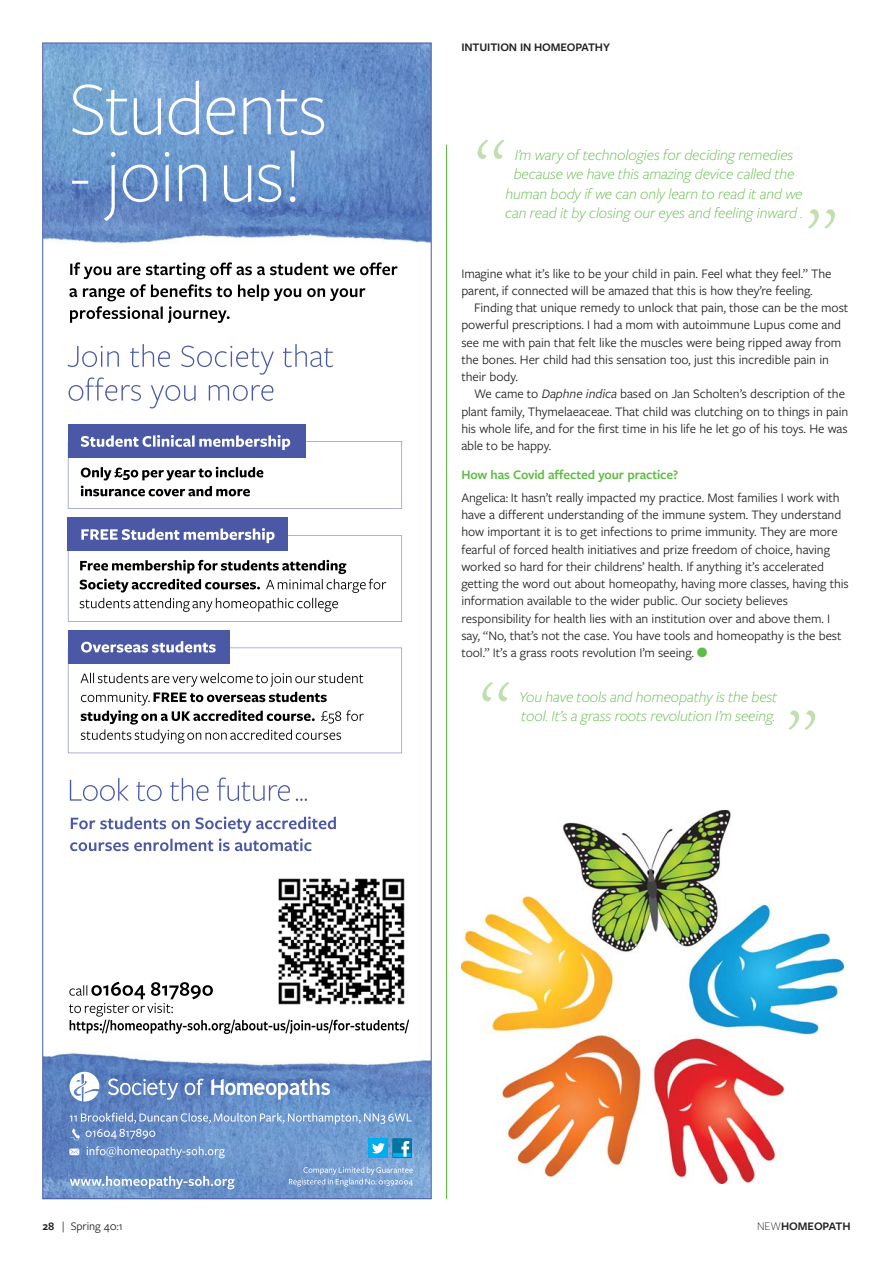
<style>
.page{position:relative;width:893px;height:1263px;background:#fff}
.page>*{position:absolute;margin:0;border:0;box-sizing:border-box;transform-origin:0 0}
.t1{font:300 90px "Freight Sans";color:#bfdfae}
.t2{font:italic 300 15.75px/19.5px "Freight Sans";letter-spacing:-.005em;color:#5fbb46}
.t3{font:13.5px/17.2px "Freight Sans";letter-spacing:-.005em;color:#231f20}
.t4{font:600 13.5px "Freight Sans Pro";letter-spacing:-.01em;color:#5fbb46}
.t5{font:600 12px "Freight Sans Pro";letter-spacing:-.01em;color:#231f20}
.t6{font:12px "Freight Sans";letter-spacing:-.005em;color:#231f20}
.s1{font-style:italic}
.s2{color:#5fbb46}
.s3{font-family:"Freight Sans Pro";font-weight:600}
.s4{font-family:"Freight Sans";font-weight:300}
</style>
<div class="page">
<svg style="left:382px;top:578px;width:50px;height:275px"></svg>
<img style="left:44px;top:1053px;width:385px;height:144px">
<img style="left:44px;top:45px;width:385px;height:199px">
<svg style="left:68px;top:1071px;width:33px;height:31px"></svg>
<svg style="left:108px;top:1079px;width:70px;height:21px"></svg>
<svg style="left:185px;top:1079px;width:19px;height:16px"></svg>
<svg style="left:211px;top:1079px;width:119px;height:21px"></svg>
<svg style="left:289px;top:1167px;width:124px;height:20px;background:#8bacd8"></svg>
<svg style="left:70px;top:1176px;width:164px;height:13px;background:#91add7"></svg>
<div style="left:68px;top:425px;width:237px;height:33px;background:#4b58a6"></div>
<svg style="left:69px;top:262px;width:328px;height:61px"></svg>
<svg style="left:72px;top:80px;width:252px;height:55px;background:#8cafd9"></svg>
<svg style="left:72px;top:151px;width:223px;height:70px;background:#7398cc"></svg>
<svg style="left:68px;top:344px;width:265px;height:64px"></svg>
<svg style="left:70px;top:778px;width:237px;height:23px"></svg>
<svg style="left:68px;top:435px;width:334px;height:74px"></svg>
<div style="left:68px;top:518px;width:220px;height:33px;background:#4b58a6"></div>
<svg style="left:70px;top:817px;width:266px;height:34px"></svg>
<svg style="left:68px;top:528px;width:334px;height:94px"></svg>
<div style="left:68px;top:630px;width:162px;height:33px;background:#4b58a6"></div>
<div style="left:392px;top:1138px;width:20px;height:20px;background:#0076a3"></div>
<svg style="left:69px;top:982px;width:340px;height:52px"></svg>
<svg style="left:68px;top:641px;width:334px;height:112px"></svg>
<svg style="left:69px;top:1113px;width:342px;height:45px;background:#749dd0"></svg>
<img style="left:278px;top:878px;width:126px;height:127px">
<hr style="left:446px;top:145px;width:1px;height:1054px;background:#5fbb46">
<img style="left:461px;top:811px;width:382px;height:373px">
<p class="t5" style="left:461px;top:43px;width:150px">INTUITION IN HOMEOPATHY</p>
<h1 class="t1" style="left:475px;top:142px;width:31px">“</h1>
<p class="t2" style="left:505px;top:146px;width:299px;text-align:center">I’m wary of technologies for deciding remedies because we have this amazing device called the human body if we can only learn to read it and we can read it by closing our eyes and feeling inward .</p>
<h1 class="t1" style="left:807px;top:211px;width:31px">”</h1>
<p class="t3" style="left:461px;top:266px;width:372px">Imagine what it’s like to be your child in pain. Feel what they feel.” The parent, if connected will be amazed that this is how they’re feeling.</p>
<p class="t3" style="left:461px;top:301px;width:388px;text-indent:13px">Finding that unique remedy to unlock that pain, those can be the most powerful prescriptions. I had a mom with autoimmune Lupus come and see me with pain that felt like the muscles were being ripped away from the bones. Her child had this sensation too, just this incredible pain in their body.</p>
<p class="t3" style="left:461px;top:387px;width:388px;text-indent:13px">We came to <span class="s1">Daphne indica</span> based on Jan Scholten’s description of the plant family, Thymelaeaceae. That child was clutching on to things in pain his whole life, and for the first time in his life he let go of his toys. He was able to be happy.</p>
<p class="t4" style="left:461px;top:469px;width:218px">How has Covid affected your practice?</p>
<p class="t3" style="left:461px;top:490px;width:389px">Angelica: It hasn’t really impacted my practice. Most families I work with have a different understanding of the immune system. They understand how important it is to get infections to prime immunity. They are more fearful of forced health initiatives and prize freedom of choice, having worked so hard for their childrens’ health. If anything it’s accelerated getting the word out about homeopathy, having more classes, having this information available to the wider public. Our society believes responsibility for health lies with an institution over and above them. I say, “No, that’s not the case. You have tools and homeopathy is the best tool.” It’s a grass roots revolution I’m seeing. <span class="s2">●</span></p>
<p class="t2" style="left:519px;top:689px;width:260px">You have tools and homeopathy is the best tool. It’s a grass roots revolution I’m seeing.</p>
<h1 class="t1" style="left:480px;top:684px;width:31px">“</h1>
<h1 class="t1" style="left:787px;top:713px;width:31px">”</h1>
<p class="t6" style="left:42px;top:1222px;width:82px"><span class="s3">28</span> | Spring 40:1</p>
<p class="t5" style="left:757px;top:1222px;width:95px"><span class="s4">NEW</span>HOMEOPATH</p>
</div>
